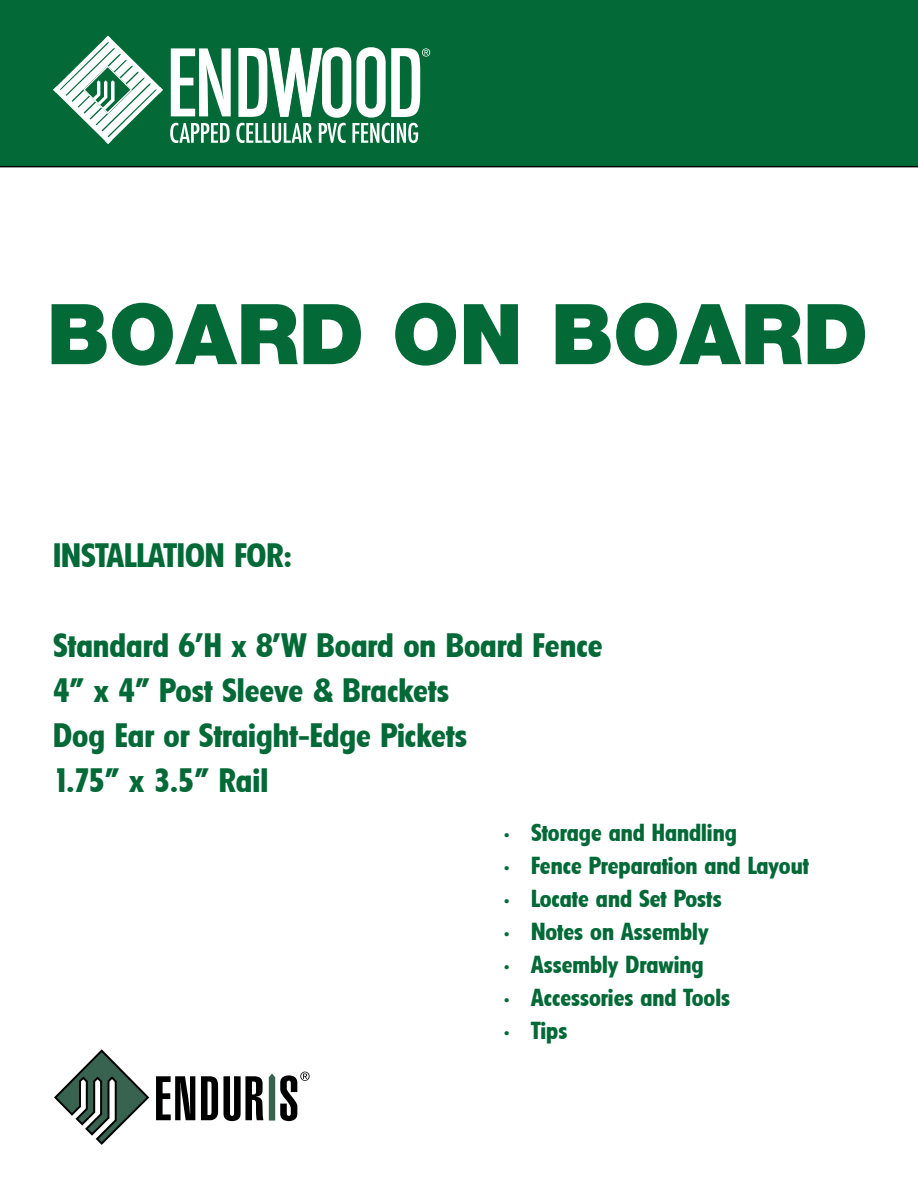
<style>
.page{position:relative;width:918px;height:1188px;background:#fff}
.page>*{position:absolute;margin:0;border:0;box-sizing:border-box;transform-origin:0 0}
.t1{font:900 84px "Helvetica Neue LT Std";color:#026937}
.t2{font:700 33px/45px "Florida";color:#026937}
.t3{font:700 24px "Florida";color:#026937}
</style>
<div class="page">
<div style="left:0;top:0;width:918px;height:167px;background:#026937"></div>
<svg style="left:53px;top:36px;width:110px;height:108px"></svg>
<svg style="left:170px;top:45px;width:260px;height:98px"></svg>
<svg style="left:201px;top:1076px;width:62px;height:45px"></svg>
<svg style="left:54px;top:1049px;width:141px;height:96px"></svg>
<svg style="left:269px;top:1072px;width:41px;height:49px"></svg>
<h1 class="t1" style="left:47px;top:284px;width:823px">BOARD ON BOARD</h1>
<h2 class="t2" style="left:53px;top:533px;width:240px">INSTALLATION FOR:</h2>
<h2 class="t2" style="left:53px;top:623px;width:551px">Standard 6’H x 8’W Board on Board Fence<br>4” x 4” Post Sleeve &amp; Brackets<br>Dog Ear or Straight-Edge Pickets<br>1.75” x 3.5” Rail</h2>
<p class="t3" style="left:504px;top:818px;width:234px">• Storage and Handling</p>
<p class="t3" style="left:504px;top:851px;width:306px">• Fence Preparation and Layout</p>
<p class="t3" style="left:504px;top:884px;width:219px">• Locate and Set Posts</p>
<p class="t3" style="left:504px;top:917px;width:206px">• Notes on Assembly</p>
<p class="t3" style="left:504px;top:950px;width:201px">• Assembly Drawing</p>
<p class="t3" style="left:504px;top:983px;width:228px">• Accessories and Tools</p>
<p class="t3" style="left:504px;top:1016px;width:65px">• Tips</p>
</div>
